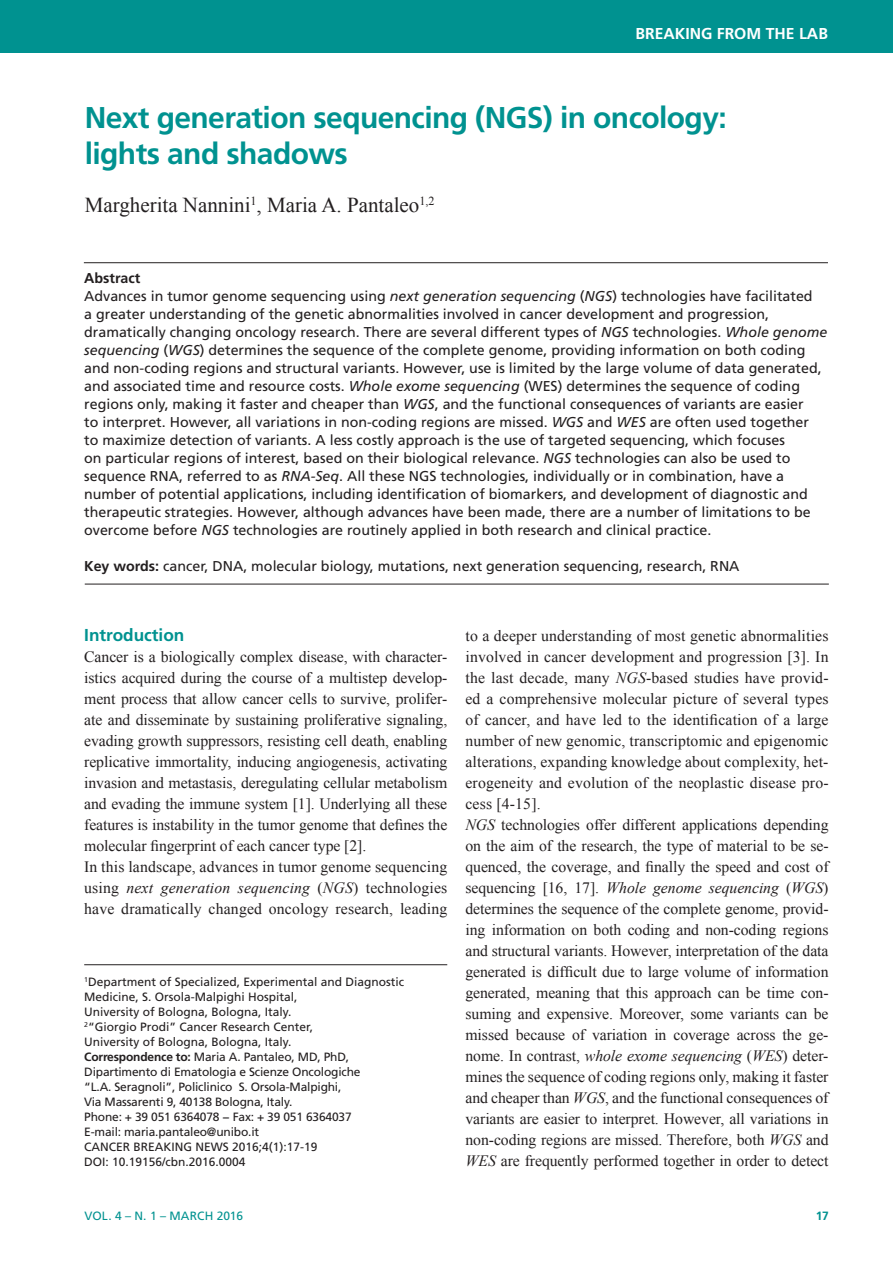
<style>
.page{position:relative;width:893px;height:1263px;background:#fff}
.page>*{position:absolute;margin:0;border:0;box-sizing:border-box;transform-origin:0 0}
.t1{font:700 30px/36px "Frutiger";letter-spacing:-.02em;color:#009290}
.t2{font:21.15px "Times New Roman";color:#231f20}
.t3{font:700 17.25px "Frutiger";color:#009290}
.t4{font:15.75px/21px "Times New Roman";letter-spacing:-.005em;color:#231f20}
.t5{font:700 15.75px "Frutiger";color:#fff}
.t6{font:14.25px/18px "Frutiger";color:#231f20}
.t7{font:12px/15px "Frutiger";color:#231f20}
.t8{font:12px "Frutiger";letter-spacing:.01em;color:#009290}
.t9{font:700 12px "Frutiger";color:#009290}
.s1{font-weight:700}
.s2{font-style:italic}
</style>
<div class="page">
<div style="left:0;top:0;width:893px;height:53px;background:#009290"></div>
<hr style="left:84px;top:964px;width:363px;height:1px;background:#231f20">
<hr style="left:85px;top:583px;width:744px;height:1px;background:#231f20">
<hr style="left:84px;top:262px;width:744px;height:1px;background:#231f20">
<p class="t5" style="left:635px;top:24px;width:194px">BREAKING FROM THE LAB</p>
<h1 class="t1" style="left:85px;top:99px;width:643px">Next generation sequencing (NGS) in oncology: lights and shadows</h1>
<h2 class="t2" style="left:85px;top:191px;width:351px">Margherita Nannini<sup>1</sup>, Maria A. Pantaleo<sup>1,2</sup></h2>
<p class="t6" style="left:84px;top:269px;width:745px"><span class="s1">Abstract<br></span>Advances in tumor genome sequencing using <span class="s2">next generation sequencing</span> (<span class="s2">NGS</span>) technologies have facilitated<br>a greater understanding of the genetic abnormalities involved in cancer development and progression, dramatically changing oncology research. There are several different types of <span class="s2">NGS</span> technologies. <span class="s2">Whole genome sequencing</span> (<span class="s2">WGS</span>) determines the sequence of the complete genome, providing information on both coding and non-coding regions and structural variants. However, use is limited by the large volume of data generated, and associated time and resource costs. <span class="s2">Whole exome sequencing</span> (WES) determines the sequence of coding regions only, making it faster and cheaper than <span class="s2">WGS</span>, and the functional consequences of variants are easier<br>to interpret. However, all variations in non-coding regions are missed. <span class="s2">WGS</span> and <span class="s2">WES</span> are often used together<br>to maximize detection of variants. A less costly approach is the use of targeted sequencing, which focuses<br>on particular regions of interest, based on their biological relevance. <span class="s2">NGS</span> technologies can also be used to sequence RNA, referred to as <span class="s2">RNA-Seq</span>. All these NGS technologies, individually or in combination, have a number of potential applications, including identification of biomarkers, and development of diagnostic and therapeutic strategies. However, although advances have been made, there are a number of limitations to be overcome before <span class="s2">NGS</span> technologies are routinely applied in both research and clinical practice.</p>
<p class="t6" style="left:84px;top:557px;width:657px"><span class="s1">Key words:</span> cancer, DNA, molecular biology, mutations, next generation sequencing, research, RNA</p>
<p class="t3" style="left:84px;top:624px;width:102px">Introduction</p>
<p class="t4" style="left:84px;top:645px;width:365px">Cancer is a biologically complex disease, with character&shy;istics acquired during the course of a multistep develop&shy;ment process that allow cancer cells to survive, prolifer&shy;ate and disseminate by sustaining proliferative signaling, evading growth suppressors, resisting cell death, enabling replicative immortality, inducing angiogenesis, activating invasion and metastasis, deregulating cellular metabolism and evading the immune system [1]. Underlying all these features is instability in the tumor genome that defines the molecular fingerprint of each cancer type [2].<br>In this landscape, advances in tumor genome sequencing using <span class="s2">next generation sequencing</span> (<span class="s2">NGS</span>) technologies have dramatically changed oncology research, leading</p>
<p class="t7" style="left:84px;top:974px;width:321px"><sup>1</sup>Department of Specialized, Experimental and Diagnostic Medicine, S. Orsola-Malpighi Hospital,<br>University of Bologna, Bologna, Italy.<br><sup>2</sup>“Giorgio Prodi” Cancer Research Center,<br>University of Bologna, Bologna, Italy.<br><span class="s1">Correspondence to:</span> Maria A. Pantaleo, MD, PhD, Dipartimento di Ematologia e Scienze Oncologiche<br>“L.A. Seragnoli”, Policlinico S. Orsola-Malpighi,<br>Via Massarenti 9, 40138 Bologna, Italy.<br>Phone: + 39 051 6364078 − Fax: + 39 051 6364037<br>E-mail: maria.pantaleo@unibo.it<br>CANCER BREAKING NEWS 2016;4(1):17-19<br>DOI: 10.19156/cbn.2016.0004</p>
<p class="t4" style="left:465px;top:624px;width:365px">to a deeper understanding of most genetic abnormalities involved in cancer development and progression [3]. In the last decade, many <span class="s2">NGS</span>-based studies have provid&shy;ed a comprehensive molecular picture of several types of cancer, and have led to the identification of a large number of new genomic, transcriptomic and epigenomic alterations, expanding knowledge about complexity, het&shy;erogeneity and evolution of the neoplastic disease pro&shy;cess [4-15].<br><span class="s2">NGS</span> technologies offer different applications depending on the aim of the research, the type of material to be se&shy;quenced, the coverage, and finally the speed and cost of sequencing [16, 17]. <span class="s2">Whole genome sequencing</span> (<span class="s2">WGS</span>) determines the sequence of the complete genome, provid&shy;ing information on both coding and non-coding regions and structural variants. However, interpretation of the data generated is difficult due to large volume of information generated, meaning that this approach can be time con&shy;suming and expensive. Moreover, some variants can be missed because of variation in coverage across the ge&shy;nome. In contrast, <span class="s2">whole exome sequencing</span> (<span class="s2">WES</span>) deter&shy;mines the sequence of coding regions only, making it faster and cheaper than <span class="s2">WGS</span>, and the functional consequences of variants are easier to interpret. However, all variations in non-coding regions are missed. Therefore, both <span class="s2">WGS</span> and <span class="s2">WES</span> are frequently performed together in order to detect</p>
<p class="t8" style="left:84px;top:1208px;width:160px">VOL. 4 – N. 1 – MARCH 2016</p>
<p class="t9" style="left:816px;top:1208px;width:14px">17</p>
</div>
